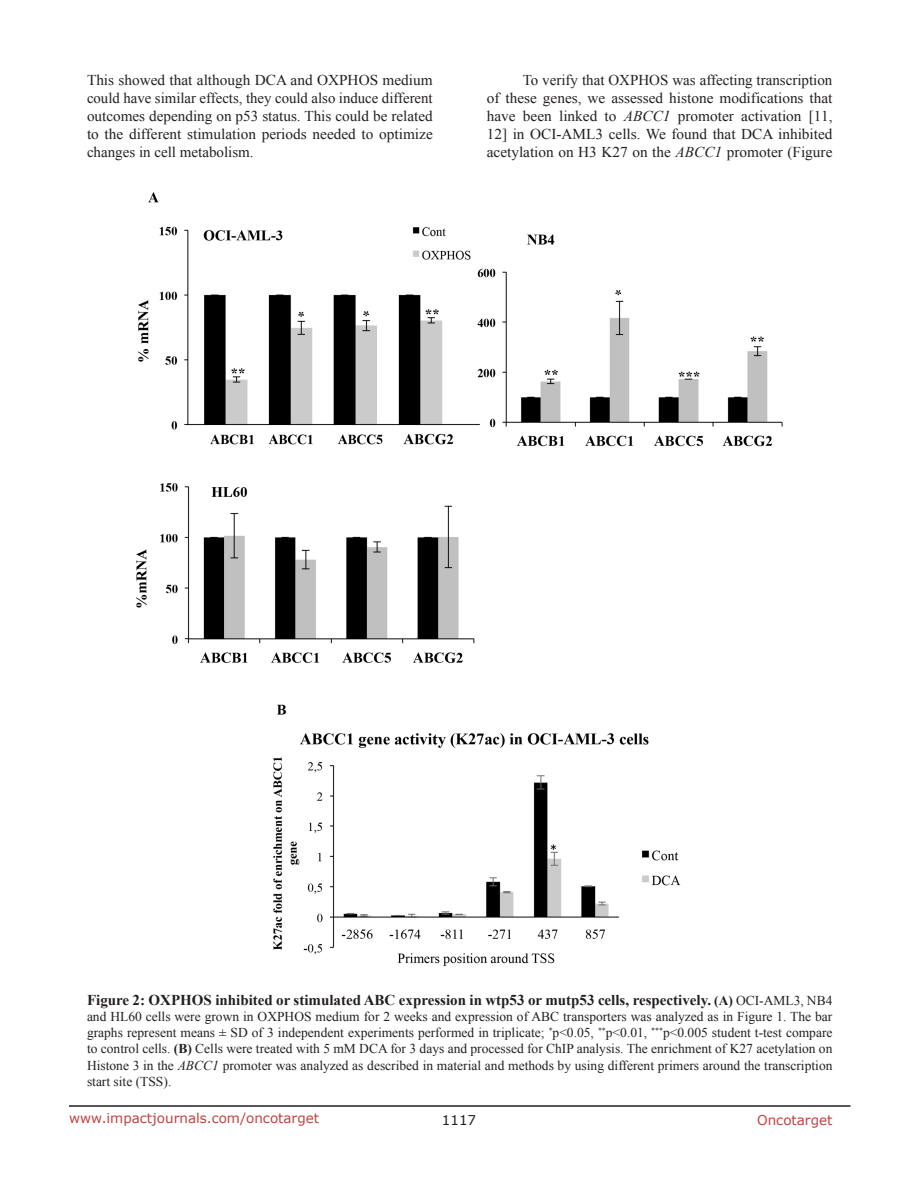
<style>
.page{position:relative;width:918px;height:1188px;background:#fff}
.page>*{position:absolute;margin:0;border:0;box-sizing:border-box;transform-origin:0 0}
.BodyText{font:15px/18px "Times New Roman";color:#231f20;text-align:justify}
.figuretext{font:700 15px "Times New Roman";color:#231f20}
.figuretext-2{font:13.5px/16.2px "Times New Roman";color:#231f20;text-align:justify}
.t1{font:13.5px "Verdana";color:#c24141}
.t2{font:13.5px "Verdana";color:#231f20}
.s1{font-style:italic}
.s2{font-size:13.5px}
.s3{font-weight:400;font-size:13.5px}
.s4{font-weight:700}
</style>
<div class="page">
<hr style="left:69px;top:1105px;width:781px;height:2px;background:#231f20">
<img style="left:136px;top:192px;width:647px;height:774px">
<p class="BodyText" style="left:87px;top:71px;width:347px">This showed that although DCA and OXPHOS medium could have similar effects, they could also induce different outcomes depending on p53 status. This could be related to the different stimulation periods needed to optimize changes in cell metabolism.</p>
<p class="BodyText" style="left:487px;top:71px;width:347px;text-indent:36px">To verify that OXPHOS was affecting transcription of these genes, we assessed histone modifications that have been linked to <span class="s1">ABCC1</span> promoter activation [11, 12] in OCI-AML3 cells. We found that DCA inhibited acetylation on H3 K27 on the <span class="s1">ABCC1</span> promoter (Figure</p>
<p class="figuretext" style="left:87px;top:989px;width:747px">Figure 2: OXPHOS inhibited or stimulated ABC expression in wtp53 or mutp53 cells, respectively. <span class="s2">(A)</span> <span class="s3">OCI-AML3, NB4</span></p>
<p class="figuretext-2" style="left:87px;top:1008px;width:747px">and HL60 cells were grown in OXPHOS medium for 2 weeks and expression of ABC transporters was analyzed as in Figure 1. The bar graphs represent means ± SD of 3 independent experiments performed in triplicate; <sup>*</sup>p&lt;0.05, <sup>**</sup>p&lt;0.01, <sup>***</sup>p&lt;0.005 student t-test compare to control cells. <span class="s4">(B)</span> Cells were treated with 5 mM DCA for 3 days and processed for ChIP analysis. The enrichment of K27 acetylation on Histone 3 in the <span class="s1">ABCC1</span> promoter was analyzed as described in material and methods by using different primers around the transcription start site (TSS).</p>
<p class="t1" style="left:69px;top:1109px;width:252px">www.impactjournals.com/oncotarget</p>
<p class="t2" style="left:442px;top:1111px;width:36px">1117</p>
<p class="t1" style="left:757px;top:1111px;width:77px">Oncotarget</p>
</div>
